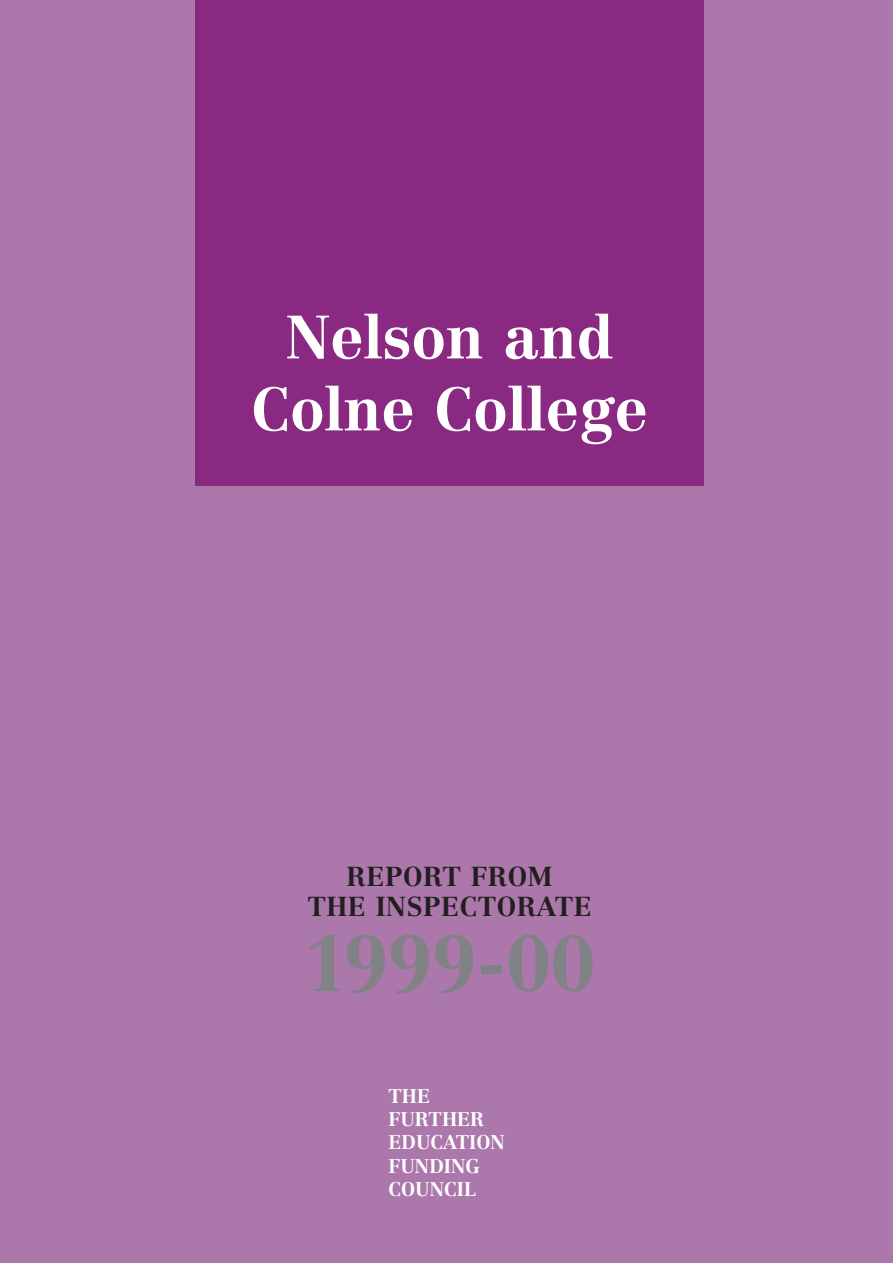
<style>
.page{position:relative;width:893px;height:1263px;background:#fff}
.page>*{position:absolute;margin:0;border:0;box-sizing:border-box;transform-origin:0 0}
.t1{font:900 78px "Centennial";color:#808285;scale:.9 1}
.t2{font:700 60px/72px "Centennial";color:#fff;text-align:center}
.t3{font:700 27px/30px "Centennial";letter-spacing:.02em;color:#231f20;text-align:center}
.t4{font:700 19.5px/23.4px "Centennial";color:#fff}
</style>
<div class="page">
<div style="left:0;top:0;width:892px;height:1263px;background:#ac77aa"></div>
<div style="left:195px;top:0;width:508px;height:485px;background:#892981"></div>
<h2 class="t2" style="left:251px;top:306px;width:398px">Nelson and<br>Colne College</h2>
<h3 class="t3" style="left:307px;top:863px;width:286px">REPORT FROM<br>THE INSPECTORATE</h3>
<h1 class="t1" style="left:304px;top:932px;width:325px">1999-00</h1>
<p class="t4" style="left:388px;top:1086px;width:118px">THE<br>FURTHER<br>EDUCATION<br>FUNDING<br>COUNCIL</p>
</div>
